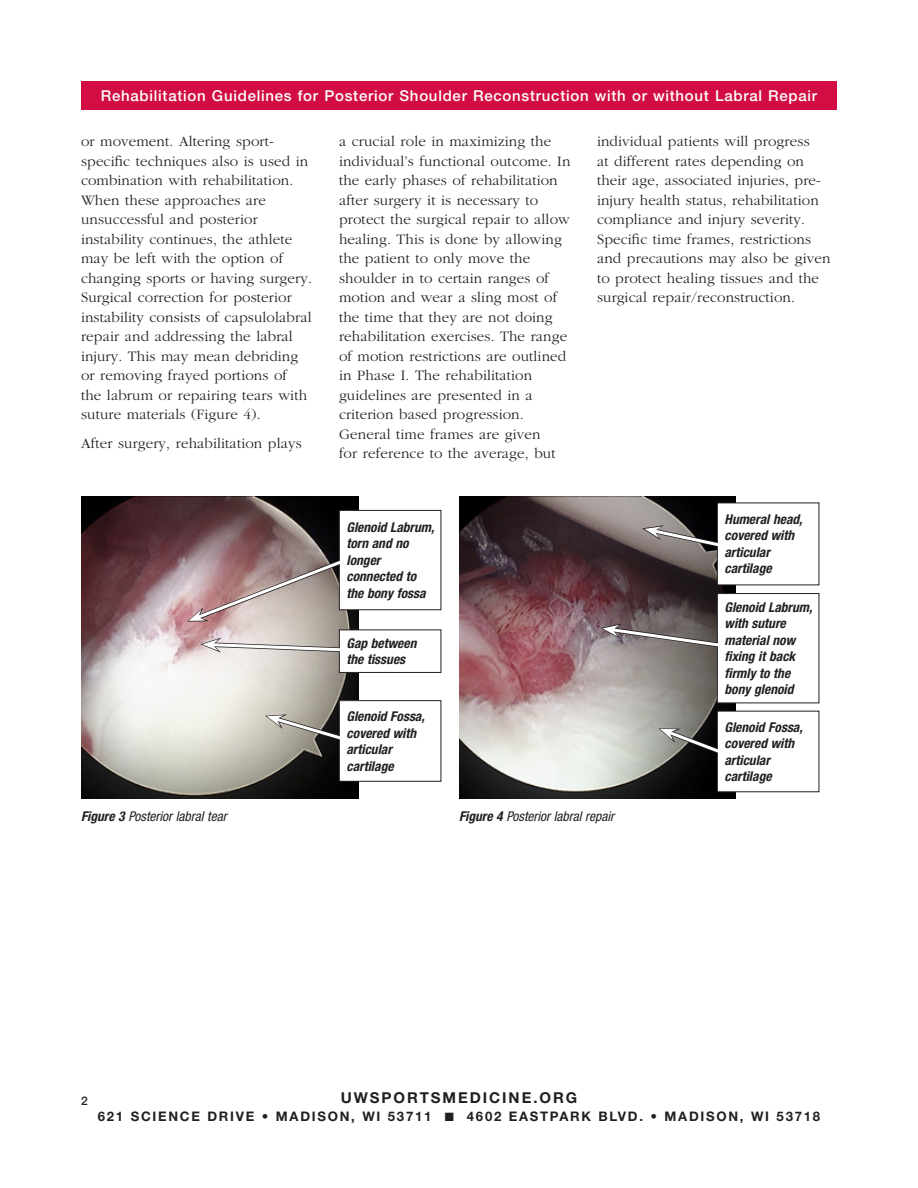
<style>
.page{position:relative;width:918px;height:1188px;background:#fff}
.page>*{position:absolute;margin:0;border:0;box-sizing:border-box;transform-origin:0 0}
.t1{font:300 15px/19.5px "Garamond";letter-spacing:.01em;color:#231f20}
.t2{font:500 15px "Helvetica Neue LT Std";letter-spacing:.05em;color:#fff}
.t3{font:700 15px "Helvetica Neue LT Std";letter-spacing:.13em;color:#231f20}
.t4{font:italic 700 condensed 13.5px/16.5px "Helvetica Neue LT Std";color:#231f20}
.t5{font:italic condensed 13.5px "Helvetica Neue LT Std";color:#231f20}
.t6{font:700 13.2px "Helvetica Neue LT Std";letter-spacing:.13em;color:#231f20}
.t7{font:500 12px "Helvetica Neue LT Std";color:#231f20}
.s1{font-weight:700}
</style>
<div class="page">
<div style="left:81px;top:81px;width:756px;height:28px;background:#d20d44"></div>
<img style="left:459px;top:496px;width:277px;height:302px">
<div style="left:717px;top:503px;width:102px;height:82px;background:#fff"></div>
<div style="left:717px;top:594px;width:102px;height:109px;background:#fff"></div>
<div style="left:717px;top:593px;width:102px;height:110px;border:1px solid #231f20"></div>
<div style="left:717px;top:711px;width:102px;height:81px;background:#fff"></div>
<svg style="left:642px;top:525px;width:76px;height:26px;background:#767170"></svg>
<svg style="left:659px;top:727px;width:59px;height:32px;background:#5c5c59"></svg>
<svg style="left:601px;top:623px;width:118px;height:28px;background:#847c7c"></svg>
<img style="left:81px;top:496px;width:278px;height:302px">
<div style="left:339px;top:510px;width:102px;height:100px;background:#fff"></div>
<div style="left:339px;top:510px;width:102px;height:100px;border:1px solid #231f20"></div>
<div style="left:339px;top:630px;width:102px;height:42px;background:#fff"></div>
<div style="left:339px;top:630px;width:102px;height:43px;border:1px solid #231f20"></div>
<div style="left:339px;top:701px;width:102px;height:80px;background:#fff"></div>
<div style="left:339px;top:700px;width:102px;height:82px;border:1px solid #231f20"></div>
<svg style="left:187px;top:556px;width:159px;height:67px;background:#b29c9a"></svg>
<svg style="left:201px;top:638px;width:140px;height:16px;background:#ccc6c3"></svg>
<svg style="left:265px;top:714px;width:76px;height:30px;background:#938f87"></svg>
<p class="t2" style="left:101px;top:86px;width:718px">Rehabilitation Guidelines for Posterior Shoulder Reconstruction with or without Labral Repair</p>
<p class="t1" style="left:81px;top:132px;width:233px">or movement. Altering sport&shy;specific techniques also is used in combination with rehabilitation.<br>When these approaches are unsuccessful and posterior instability continues, the athlete may be left with the option of changing sports or having surgery.<br>Surgical correction for posterior instability consists of capsulolabral repair and addressing the labral injury. This may mean debriding or removing frayed portions of<br>the labrum or repairing tears with suture materials (Figure 4).</p>
<p class="t1" style="left:81px;top:434px;width:222px">After surgery, rehabilitation plays</p>
<p class="t1" style="left:339px;top:132px;width:233px">a crucial role in maximizing the individual’s functional outcome. In the early phases of rehabilitation after surgery it is necessary to protect the surgical repair to allow healing. This is done by allowing the patient to only move the shoulder in to certain ranges of motion and wear a sling most of the time that they are not doing rehabilitation exercises. The range of motion restrictions are outlined in Phase I. The rehabilitation guidelines are presented in a criterion based progression.<br>General time frames are given<br>for reference to the average, but</p>
<p class="t1" style="left:597px;top:132px;width:235px">individual patients will progress<br>at different rates depending on their age, associated injuries, pre&shy;injury health status, rehabilitation compliance and injury severity.<br>Specific time frames, restrictions and precautions may also be given to protect healing tissues and the surgical repair/reconstruction.</p>
<p class="t4" style="left:346px;top:519px;width:89px">Glenoid Labrum, torn and no longer connected to the bony fossa</p>
<p class="t4" style="left:346px;top:635px;width:72px">Gap between the tissues</p>
<p class="t4" style="left:346px;top:708px;width:80px">Glenoid Fossa, covered with articular cartilage</p>
<p class="t4" style="left:724px;top:511px;width:80px">Humeral head, covered with articular cartilage</p>
<p class="t4" style="left:724px;top:599px;width:89px">Glenoid Labrum, with suture material now fixing it back firmly to the bony glenoid</p>
<p class="t4" style="left:724px;top:719px;width:80px">Glenoid Fossa, covered with articular cartilage</p>
<p class="t5" style="left:81px;top:809px;width:147px"><span class="s1">Figure 3</span> Posterior labral tear</p>
<p class="t5" style="left:459px;top:809px;width:157px"><span class="s1">Figure 4</span> Posterior labral repair</p>
<p class="t7" style="left:81px;top:1093px;width:8px">2</p>
<p class="t3" style="left:341px;top:1089px;width:238px">UWSPORTSMEDICINE.ORG</p>
<p class="t6" style="left:98px;top:1108px;width:724px">621 SCIENCE DRIVE • MADISON, WI 53711 ■ 4602 EASTPARK BLVD. • MADISON, WI 53718</p>
</div>
